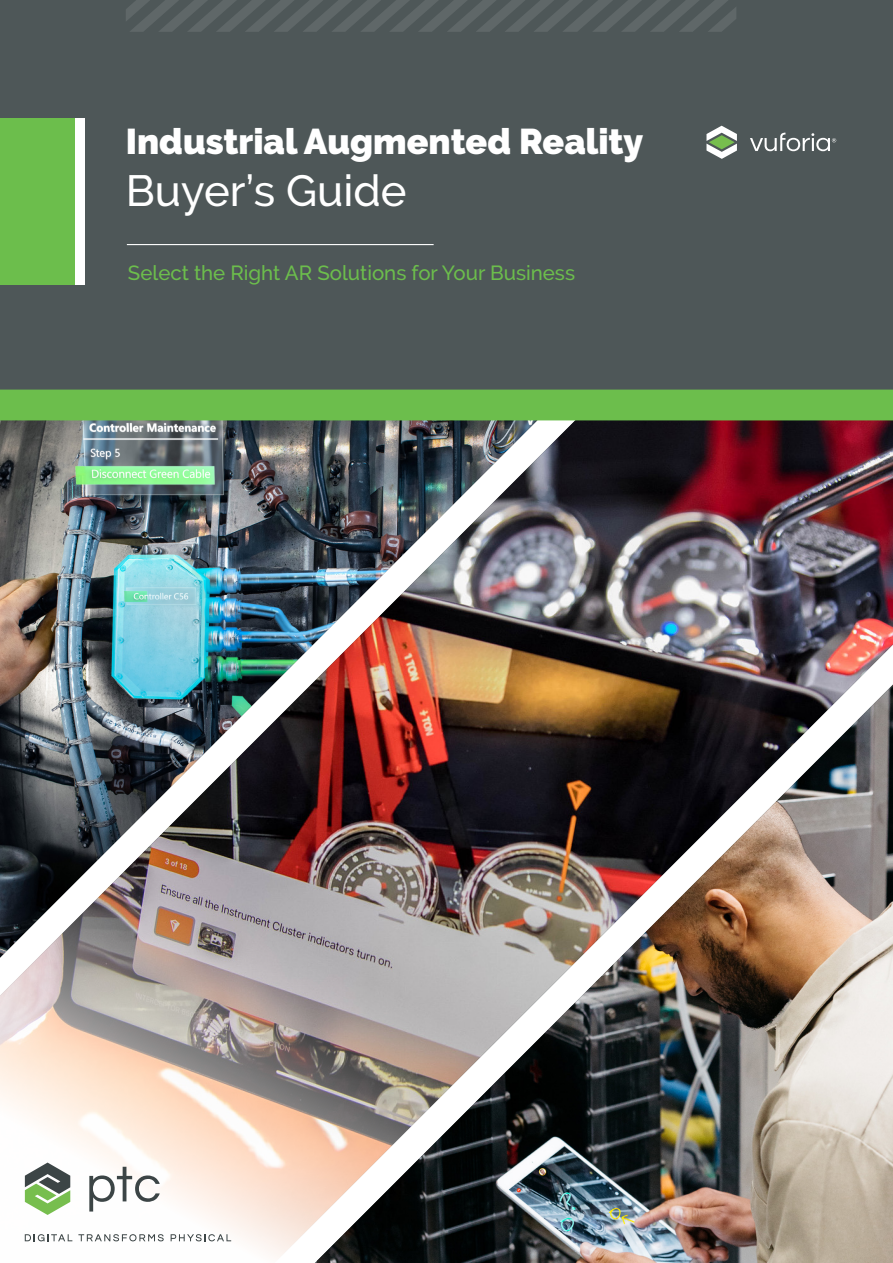
<style>
.page{position:relative;width:893px;height:1263px;background:#fff}
.page>*{position:absolute;margin:0;border:0;box-sizing:border-box;transform-origin:0 0}
._01-Title{font:500 43.5px "PTC Raleway";color:#fff}
._01-Title-2{font:900 35.7px "PTC Raleway";color:#fff}
._02-Subtitle{font:500 20.4px "PTC Raleway";color:#6cbe4c}
</style>
<div class="page">
<img style="left:0;top:421px;width:893px;height:836px">
<img style="left:0;top:421px;width:558px;height:537px">
<img style="left:317px;top:685px;width:576px;height:578px">
<div style="left:0;top:0;width:893px;height:390px;background:#4e5758"></div>
<div style="left:15px;top:119px;width:70px;height:166px;background:#fff"></div>
<div style="left:0;top:119px;width:75px;height:166px;background:#6cbe4c"></div>
<hr style="left:127px;top:244px;width:307px;height:1px;background:#fff">
<svg style="left:126px;top:0;width:610px;height:32px;background:#565e5f"></svg>
<svg style="left:706px;top:126px;width:31px;height:33px"></svg>
<svg style="left:750px;top:133px;width:86px;height:18px"></svg>
<div style="left:0;top:390px;width:893px;height:31px;background:#6cbe4c"></div>
<svg style="left:25px;top:1162px;width:45px;height:53px"></svg>
<svg style="left:89px;top:1167px;width:71px;height:44px"></svg>
<svg style="left:25px;top:1234px;width:47px;height:7px"></svg>
<svg style="left:78px;top:1234px;width:86px;height:7px"></svg>
<svg style="left:171px;top:1234px;width:60px;height:7px"></svg>
<p class="_01-Title-2" style="left:126px;top:120px;width:519px">Industrial Augmented Reality</p>
<p class="_01-Title" style="left:126px;top:165px;width:282px">Buyer’s Guide</p>
<p class="_02-Subtitle" style="left:128px;top:261px;width:449px">Select the Right AR Solutions for Your Business</p>
</div>
